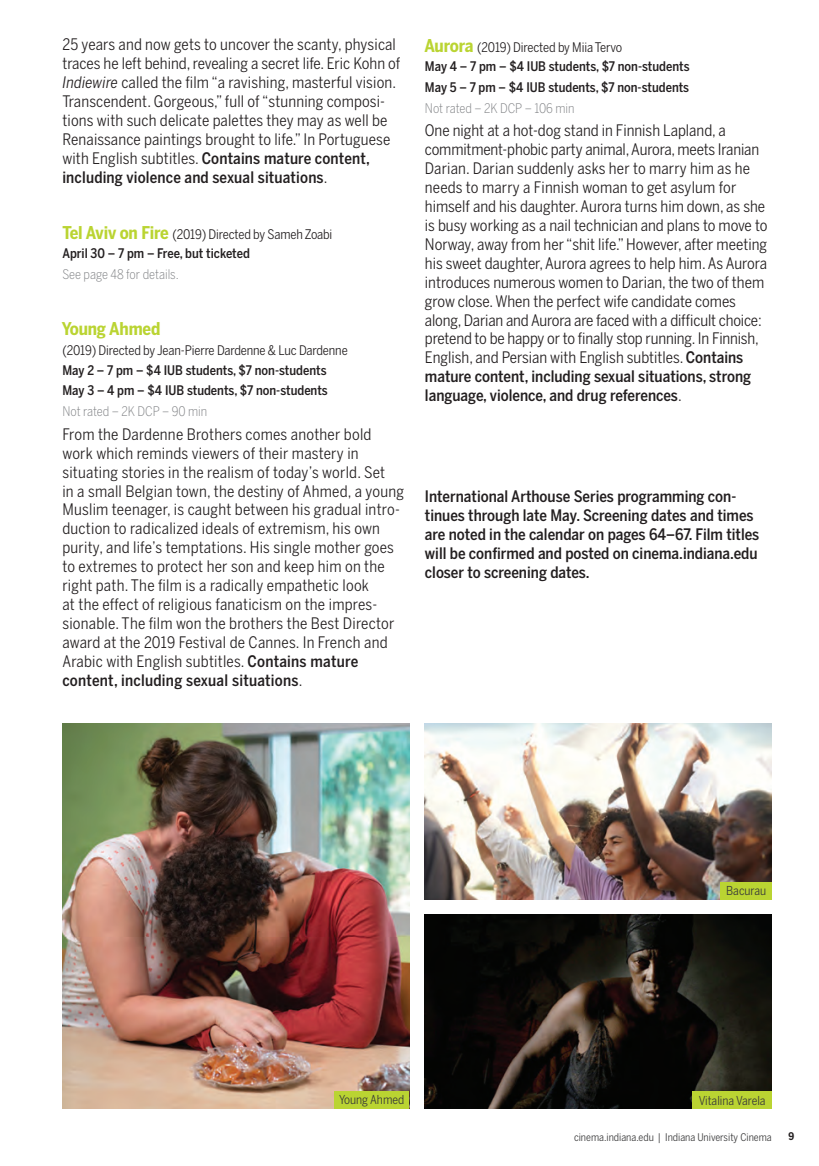
<style>
.page{position:relative;width:819px;height:1166px;background:#fff}
.page>*{position:absolute;margin:0;border:0;box-sizing:border-box;transform-origin:0 0}
.Film_title{font:700 17.5px "Benton Sans Cond";letter-spacing:-.01em;color:#bad432}
.film_Paragraph{font:15.75px/18.9px "Benton Sans Cond";letter-spacing:.005em;color:#231f20}
.film_Paragraph-2{font:500 15.75px/18.9px "Benton Sans Cond";color:#231f20}
.film_date{font:500 13.12px "Benton Sans Cond";color:#231f20}
.Film_title-2{font:13.12px "Benton Sans Cond";letter-spacing:-.01em;color:#231f20}
.film_date-2{font:300 13.12px "Benton Sans Cond";color:#808285}
.t1{font:12.25px "Benton Sans Cond";color:#383839}
.t2{font:10.5px "Benton Sans Cond";color:#383839}
.numbers{font:700 10.5px "Benton Sans Cond";color:#231f20}
.s1{font-style:italic}
.s2{font-weight:500}
.s3{font-weight:700;font-size:17.5px;color:#bad432}
</style>
<div class="page">
<img style="left:425px;top:724px;width:347px;height:176px">
<img style="left:425px;top:915px;width:347px;height:194px">
<img style="left:62px;top:724px;width:347px;height:385px">
<div style="left:334px;top:1091px;width:75px;height:18px;background:#bad432"></div>
<div style="left:693px;top:1091px;width:79px;height:18px;background:#bad432"></div>
<div style="left:721px;top:882px;width:51px;height:18px;background:#bad432"></div>
<p class="film_Paragraph" style="left:62px;top:35px;width:339px">25 years and now gets to uncover the scanty, physical traces he left behind, revealing a secret life. Eric Kohn of <span class="s1">Indiewire</span> called the film “a ravishing, masterful vision.<br>Transcendent. Gorgeous,” full of “stunning composi&shy;tions with such delicate palettes they may as well be Renaissance paintings brought to life.” In Portuguese with English subtitles. <span class="s2">Contains mature content, including violence and sexual situations</span>.</p>
<h3 class="Film_title-2" style="left:62px;top:226px;width:271px"><span class="s3">Tel Aviv on Fire</span> (2019) Directed by Sameh Zoabi</h3>
<p class="film_date" style="left:62px;top:245px;width:189px">April 30 – 7 pm – Free, but ticketed</p>
<p class="film_date-2" style="left:62px;top:266px;width:118px">See page 48 for details.</p>
<h3 class="Film_title" style="left:62px;top:318px;width:100px">Young Ahmed</h3>
<h3 class="Film_title-2" style="left:62px;top:342px;width:287px">(2019) Directed by Jean-Pierre Dardenne &amp; Luc Dardenne</h3>
<p class="film_date" style="left:62px;top:362px;width:266px">May 2 – 7 pm – $4 IUB students, $7 non-students</p>
<p class="film_date" style="left:62px;top:382px;width:267px">May 3 – 4 pm – $4 IUB students, $7 non-students</p>
<p class="film_date-2" style="left:62px;top:403px;width:146px">Not rated – 2K DCP – 90 min</p>
<p class="film_Paragraph" style="left:62px;top:424px;width:343px">From the Dardenne Brothers comes another bold work which reminds viewers of their mastery in situating stories in the realism of today’s world. Set<br>in a small Belgian town, the destiny of Ahmed, a young Muslim teenager, is caught between his gradual intro&shy;duction to radicalized ideals of extremism, his own purity, and life’s temptations. His single mother goes to extremes to protect her son and keep him on the right path. The film is a radically empathetic look<br>at the effect of religious fanaticism on the impres&shy;sionable. The film won the brothers the Best Director award at the 2019 Festival de Cannes. In French and Arabic with English subtitles. <span class="s2">Contains mature content, including sexual situations</span>.</p>
<h3 class="Film_title-2" style="left:424px;top:39px;width:199px"><span class="s3">Aurora</span> (2019) Directed by Miia Tervo</h3>
<p class="film_date" style="left:425px;top:58px;width:266px">May 4 – 7 pm – $4 IUB students, $7 non-students</p>
<p class="film_date" style="left:425px;top:79px;width:266px">May 5 – 7 pm – $4 IUB students, $7 non-students</p>
<p class="film_date-2" style="left:425px;top:100px;width:151px">Not rated – 2K DCP – 106 min</p>
<p class="film_Paragraph" style="left:425px;top:121px;width:344px">One night at a hot-dog stand in Finnish Lapland, a commitment-phobic party animal, Aurora, meets Iranian Darian. Darian suddenly asks her to marry him as he needs to marry a Finnish woman to get asylum for himself and his daughter. Aurora turns him down, as she is busy working as a nail technician and plans to move to Norway, away from her “shit life.” However, after meeting his sweet daughter, Aurora agrees to help him. As Aurora introduces numerous women to Darian, the two of them grow close. When the perfect wife candidate comes along, Darian and Aurora are faced with a difficult choice: pretend to be happy or to finally stop running. In Finnish, English, and Persian with English subtitles. <span class="s2">Contains mature content, including sexual situations, strong language, violence, and drug references</span>.</p>
<p class="film_Paragraph-2" style="left:425px;top:487px;width:336px">International Arthouse Series programming con&shy;tinues through late May. Screening dates and times are noted in the calendar on pages 64–67. Film titles will be confirmed and posted on cinema.indiana.edu closer to screening dates.</p>
<p class="t1" style="left:726px;top:883px;width:41px">Bacurau</p>
<p class="t1" style="left:339px;top:1091px;width:67px">Young Ahmed</p>
<p class="t1" style="left:699px;top:1092px;width:68px">Vitalina Varela</p>
<p class="t2" style="left:574px;top:1130px;width:199px">cinema.indiana.edu | Indiana University Cinema</p>
<p class="numbers" style="left:788px;top:1130px;width:7px">9</p>
</div>
